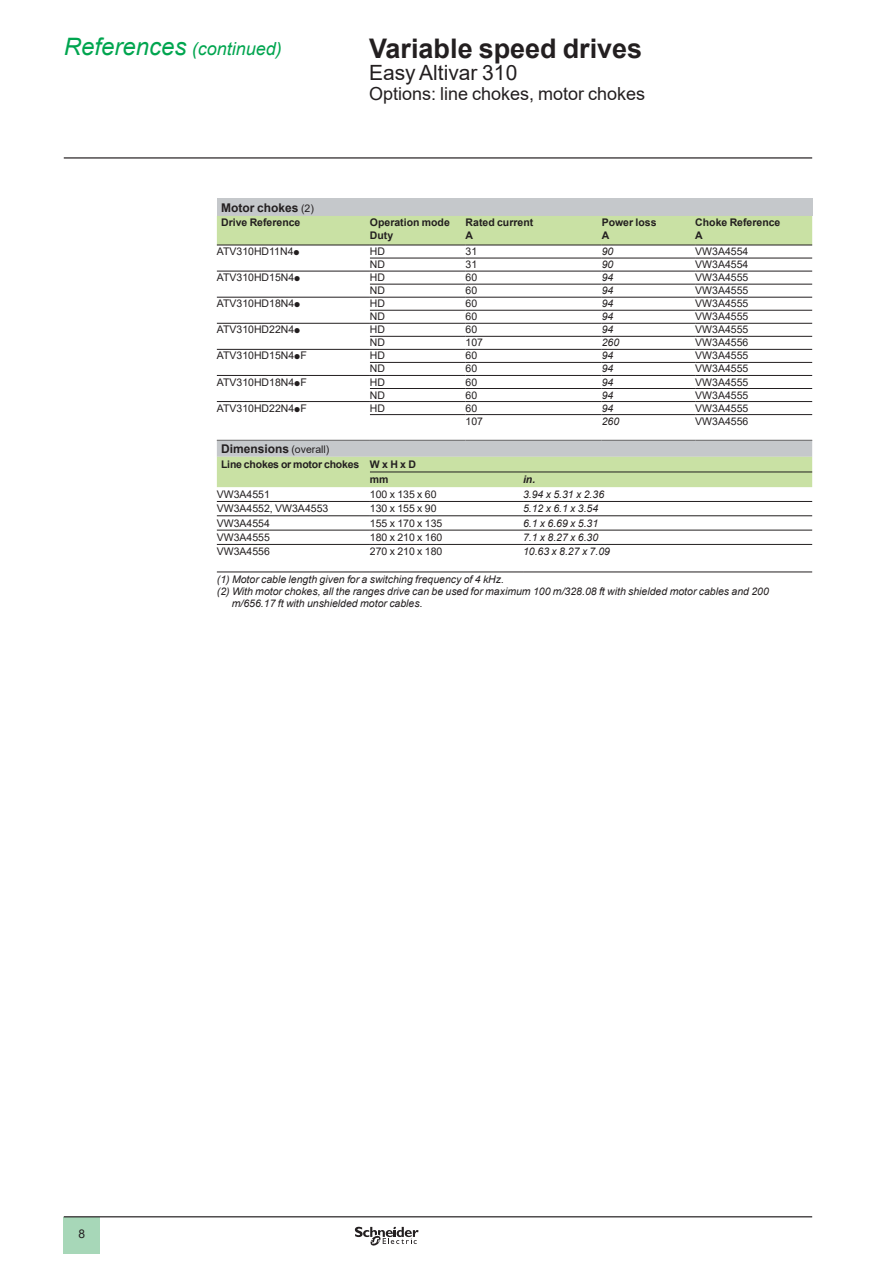
<style>
.page{position:relative;width:893px;height:1263px;background:#fff}
.page>*{position:absolute;margin:0;border:0;box-sizing:border-box;transform-origin:0 0}
.t1{font:700 27px "Arial";color:#231f20}
.t2{font:21px "Arial";color:#231f20}
.t3{font:18px "Arial";color:#231f20}
.t4{font:italic 18px "Arial";color:#00a54f}
.t5{font:700 12px "Arial";color:#231f20}
.t6{font:12px "Arial";color:#231f20}
.t7{font:10.5px "Arial";color:#231f20}
.t8{font:italic 10.5px "Arial";color:#231f20}
.t9{font:700 10.5px "Arial";color:#231f20}
.t10{font:700 10.5px/15.1px "Arial";letter-spacing:-.02em;color:#231f20}
.t11{font:italic 700 10.5px "Arial";color:#231f20}
.s1{font-size:24px}
.s2{font-weight:400;font-size:10.5px}
.s3{font-family:"Graph Schneider"}
</style>
<div class="page">
<hr style="left:64px;top:157px;width:748px;height:2px;background:#231f20">
<div style="left:64px;top:1217px;width:36px;height:37px;background:#a7d7b8"></div>
<hr style="left:64px;top:1216px;width:748px;height:1px;background:#231f20">
<svg style="left:355px;top:1226px;width:64px;height:20px"></svg>
<div style="left:217px;top:199px;width:595px;height:17px;background:#c5c8cb"></div>
<svg style="left:217px;top:216px;width:595px;height:271px"></svg>
<hr style="left:217px;top:544px;width:153px;height:1px;background:#231f20">
<hr style="left:370px;top:544px;width:153px;height:1px;background:#231f20">
<hr style="left:523px;top:544px;width:289px;height:1px;background:#231f20">
<hr style="left:217px;top:572px;width:153px;height:1px;background:#231f20">
<hr style="left:370px;top:572px;width:153px;height:1px;background:#231f20">
<hr style="left:523px;top:572px;width:289px;height:1px;background:#231f20">
<hr style="left:217px;top:501px;width:153px;height:1px;background:#231f20">
<hr style="left:370px;top:501px;width:153px;height:1px;background:#231f20">
<hr style="left:523px;top:501px;width:289px;height:1px;background:#231f20">
<hr style="left:217px;top:515px;width:153px;height:1px;background:#231f20">
<hr style="left:370px;top:515px;width:153px;height:1px;background:#231f20">
<hr style="left:523px;top:515px;width:289px;height:1px;background:#231f20">
<hr style="left:217px;top:530px;width:153px;height:1px;background:#231f20">
<hr style="left:370px;top:530px;width:153px;height:1px;background:#231f20">
<hr style="left:523px;top:530px;width:289px;height:1px;background:#231f20">
<hr style="left:370px;top:472px;width:153px;height:1px;background:#231f20">
<hr style="left:523px;top:472px;width:289px;height:1px;background:#231f20">
<h3 class="t4" style="left:64px;top:37px;width:220px"><span class="s1">References</span> (continued)</h3>
<h1 class="t1" style="left:369px;top:29px;width:275px">Variable speed drives</h1>
<h2 class="t2" style="left:369px;top:58px;width:150px">Easy Altivar 310</h2>
<h3 class="t3" style="left:369px;top:81px;width:278px">Options: line chokes, motor chokes</h3>
<p class="t5" style="left:221px;top:199px;width:94px">Motor chokes <span class="s2">(2)</span></p>
<p class="t9" style="left:221px;top:215px;width:81px">Drive Reference</p>
<p class="t9" style="left:370px;top:215px;width:81px">Operation mode</p>
<p class="t9" style="left:466px;top:215px;width:69px">Rated current</p>
<p class="t9" style="left:602px;top:215px;width:56px">Power loss</p>
<p class="t9" style="left:695px;top:215px;width:87px">Choke Reference</p>
<p class="t9" style="left:370px;top:228px;width:25px">Duty</p>
<p class="t9" style="left:466px;top:228px;width:9px">A</p>
<p class="t9" style="left:602px;top:228px;width:9px">A</p>
<p class="t9" style="left:695px;top:228px;width:9px">A</p>
<p class="t7" style="left:217px;top:244px;width:84px">ATV310HD11N4<span class="s3">p</span></p>
<p class="t7" style="left:370px;top:244px;width:17px">HD</p>
<p class="t7" style="left:466px;top:244px;width:13px">31</p>
<p class="t8" style="left:602px;top:245px;width:13px">90</p>
<p class="t7" style="left:695px;top:244px;width:55px">VW3A4554</p>
<p class="t7" style="left:370px;top:257px;width:17px">ND</p>
<p class="t7" style="left:466px;top:257px;width:13px">31</p>
<p class="t8" style="left:602px;top:258px;width:13px">90</p>
<p class="t7" style="left:695px;top:257px;width:55px">VW3A4554</p>
<p class="t7" style="left:217px;top:270px;width:85px">ATV310HD15N4<span class="s3">p</span></p>
<p class="t7" style="left:370px;top:270px;width:17px">HD</p>
<p class="t7" style="left:466px;top:270px;width:13px">60</p>
<p class="t8" style="left:602px;top:271px;width:13px">94</p>
<p class="t7" style="left:695px;top:270px;width:55px">VW3A4555</p>
<p class="t7" style="left:370px;top:283px;width:17px">ND</p>
<p class="t7" style="left:466px;top:283px;width:13px">60</p>
<p class="t8" style="left:602px;top:284px;width:13px">94</p>
<p class="t7" style="left:695px;top:283px;width:55px">VW3A4555</p>
<p class="t7" style="left:217px;top:296px;width:85px">ATV310HD18N4<span class="s3">p</span></p>
<p class="t7" style="left:370px;top:296px;width:17px">HD</p>
<p class="t7" style="left:466px;top:296px;width:13px">60</p>
<p class="t8" style="left:602px;top:297px;width:13px">94</p>
<p class="t7" style="left:695px;top:296px;width:55px">VW3A4555</p>
<p class="t7" style="left:370px;top:309px;width:17px">ND</p>
<p class="t7" style="left:466px;top:309px;width:13px">60</p>
<p class="t8" style="left:602px;top:310px;width:13px">94</p>
<p class="t7" style="left:695px;top:309px;width:55px">VW3A4555</p>
<p class="t7" style="left:217px;top:322px;width:85px">ATV310HD22N4<span class="s3">p</span></p>
<p class="t7" style="left:370px;top:322px;width:17px">HD</p>
<p class="t7" style="left:466px;top:322px;width:13px">60</p>
<p class="t8" style="left:602px;top:323px;width:13px">94</p>
<p class="t7" style="left:695px;top:322px;width:55px">VW3A4555</p>
<p class="t7" style="left:370px;top:335px;width:17px">ND</p>
<p class="t7" style="left:466px;top:335px;width:19px">107</p>
<p class="t8" style="left:602px;top:336px;width:19px">260</p>
<p class="t7" style="left:695px;top:335px;width:55px">VW3A4556</p>
<p class="t7" style="left:217px;top:348px;width:91px">ATV310HD15N4<span class="s3">p</span>F</p>
<p class="t7" style="left:370px;top:348px;width:17px">HD</p>
<p class="t7" style="left:466px;top:348px;width:13px">60</p>
<p class="t8" style="left:602px;top:349px;width:13px">94</p>
<p class="t7" style="left:695px;top:348px;width:55px">VW3A4555</p>
<p class="t7" style="left:370px;top:362px;width:17px">ND</p>
<p class="t7" style="left:466px;top:362px;width:13px">60</p>
<p class="t8" style="left:602px;top:362px;width:13px">94</p>
<p class="t7" style="left:695px;top:362px;width:55px">VW3A4555</p>
<p class="t7" style="left:217px;top:375px;width:91px">ATV310HD18N4<span class="s3">p</span>F</p>
<p class="t7" style="left:370px;top:375px;width:17px">HD</p>
<p class="t7" style="left:466px;top:375px;width:13px">60</p>
<p class="t8" style="left:602px;top:375px;width:13px">94</p>
<p class="t7" style="left:695px;top:375px;width:55px">VW3A4555</p>
<p class="t7" style="left:370px;top:388px;width:17px">ND</p>
<p class="t7" style="left:466px;top:388px;width:13px">60</p>
<p class="t8" style="left:602px;top:388px;width:13px">94</p>
<p class="t7" style="left:695px;top:388px;width:55px">VW3A4555</p>
<p class="t7" style="left:217px;top:401px;width:91px">ATV310HD22N4<span class="s3">p</span>F</p>
<p class="t7" style="left:370px;top:401px;width:17px">HD</p>
<p class="t7" style="left:466px;top:401px;width:13px">60</p>
<p class="t8" style="left:602px;top:401px;width:13px">94</p>
<p class="t7" style="left:695px;top:401px;width:55px">VW3A4555</p>
<p class="t7" style="left:466px;top:414px;width:19px">107</p>
<p class="t8" style="left:602px;top:414px;width:19px">260</p>
<p class="t7" style="left:695px;top:414px;width:55px">VW3A4556</p>
<p class="t5" style="left:221px;top:440px;width:110px">Dimensions <span class="s2">(overall)</span></p>
<p class="t10" style="left:370px;top:457px;width:48px;text-indent:-149px">Line chokes or motor chokes W x H x D mm</p>
<p class="t11" style="left:523px;top:472px;width:14px">in.</p>
<p class="t7" style="left:217px;top:487px;width:55px">VW3A4551</p>
<p class="t7" style="left:370px;top:487px;width:68px">100 x 135 x 60</p>
<p class="t8" style="left:523px;top:488px;width:83px">3.94 x 5.31 x 2.36</p>
<p class="t7" style="left:217px;top:501px;width:113px">VW3A4552, VW3A4553</p>
<p class="t7" style="left:370px;top:501px;width:68px">130 x 155 x 90</p>
<p class="t8" style="left:523px;top:502px;width:77px">5.12 x 6.1 x 3.54</p>
<p class="t7" style="left:217px;top:516px;width:55px">VW3A4554</p>
<p class="t7" style="left:370px;top:516px;width:74px">155 x 170 x 135</p>
<p class="t8" style="left:523px;top:516px;width:77px">6.1 x 6.69 x 5.31</p>
<p class="t7" style="left:217px;top:530px;width:55px">VW3A4555</p>
<p class="t7" style="left:370px;top:530px;width:74px">180 x 210 x 160</p>
<p class="t8" style="left:523px;top:530px;width:77px">7.1 x 8.27 x 6.30</p>
<p class="t7" style="left:217px;top:544px;width:55px">VW3A4556</p>
<p class="t7" style="left:370px;top:544px;width:74px">270 x 210 x 180</p>
<p class="t8" style="left:523px;top:545px;width:88px">10.63 x 8.27 x 7.09</p>
<p class="t8" style="left:217px;top:572px;width:289px">(1) Motor cable length given for a switching frequency of 4 kHz.</p>
<p class="t8" style="left:217px;top:584px;width:553px">(2) With motor chokes, all the ranges drive can be used for maximum 100 m/328.08 ft with shielded motor cables and 200</p>
<p class="t8" style="left:232px;top:596px;width:192px">m/656.17 ft with unshielded motor cables.</p>
<p class="t6" style="left:79px;top:1225px;width:8px">8</p>
</div>
